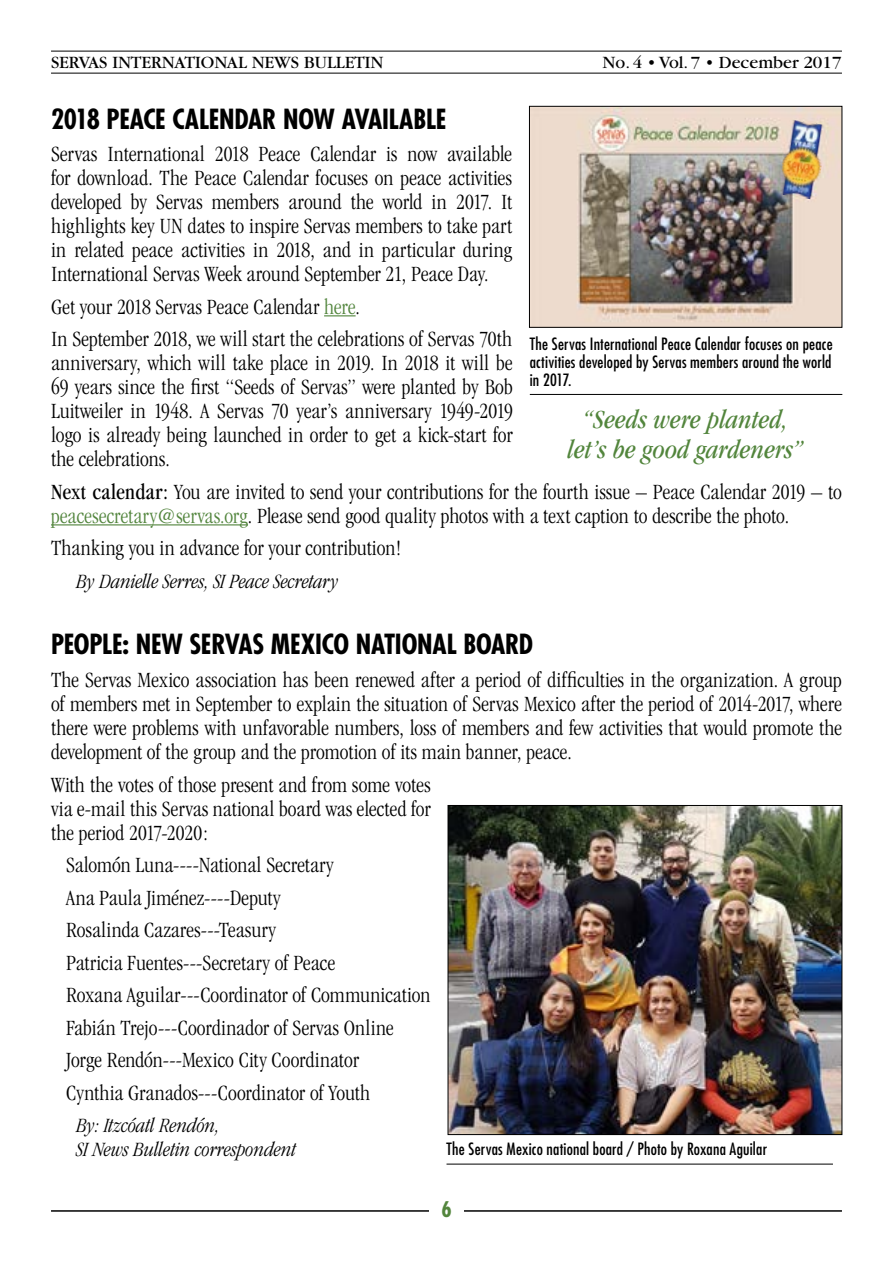
<style>
.page{position:relative;width:893px;height:1263px;background:#fff}
.page>*{position:absolute;margin:0;border:0;box-sizing:border-box;transform-origin:0 0}
.t1{font:700 condensed 27px "Futura Std";letter-spacing:-.01em;color:#000}
.t2{font:italic condensed 27px/30px "Garamond";letter-spacing:.01em;color:#52853c;text-align:center}
.t3{font:300 condensed 22.5px/24px "Garamond";letter-spacing:.005em;color:#000;text-align:justify}
.t4{font:italic 300 condensed 21px/24px "Garamond";color:#000}
.t5{font:700 condensed 21px "Futura Std";color:#52853c}
.t6{font:18px "Garamond";color:#000}
.t7{font:condensed 16.5px/18px "Futura Std";letter-spacing:.015em;color:#000;text-align:justify}
.s1{color:#52853d}
.s2{font-weight:400}
</style>
<div class="page">
<hr style="left:51px;top:1210px;width:791px;height:2px;background:#000">
<div style="left:429px;top:1199px;width:35px;height:27px;background:#fff"></div>
<hr style="left:51px;top:51px;width:791px;height:1px;background:#000">
<hr style="left:51px;top:73px;width:791px;height:1px;background:#000">
<hr style="left:324px;top:315px;width:32px;height:1px;background:#52853d">
<hr style="left:51px;top:524px;width:197px;height:1px;background:#52853d">
<hr style="left:446px;top:1164px;width:387px;height:1px;background:#000">
<img style="left:450px;top:807px;width:390px;height:326px">
<div style="left:448px;top:805px;width:394px;height:330px;border:1px solid #000"></div>
<img style="left:531px;top:108px;width:309px;height:218px">
<div style="left:529px;top:106px;width:313px;height:222px;border:1px solid #000"></div>
<hr style="left:530px;top:394px;width:312px;height:1px;background:#000">
<img style="left:778px;top:119px;width:50px;height:81px">
<p class="t6" style="left:51px;top:53px;width:334px">SERVAS INTERNATIONAL NEWS BULLETIN</p>
<p class="t6" style="left:603px;top:53px;width:240px">No. 4 • Vol. 7 • December 2017</p>
<p class="t1" style="left:51px;top:102px;width:397px">2018 PEACE CALENDAR NOW AVAILABLE</p>
<p class="t3" style="left:51px;top:142px;width:463px">Servas International 2018 Peace Calendar is now available for download. The Peace Calendar focuses on peace activities developed by Servas members around the world in 2017. It highlights key UN dates to inspire Servas members to take part in related peace activities in 2018, and in particular during International Servas Week around September 21, Peace Day.</p>
<p class="t3" style="left:51px;top:290px;width:463px;line-height:32.5px">Get your 2018 Servas Peace Calendar <span class="s1">here</span>.<br>In September 2018, we will start the celebrations of Servas 70th</p>
<p class="t3" style="left:51px;top:351px;width:463px">anniversary, which will take place in 2019. In 2018 it will be 69 years since the first “Seeds of Servas” were planted by Bob Luitweiler in 1948. A Servas 70 year’s anniversary 1949-2019 logo is already being launched in order to get a kick-start for the celebrations.</p>
<p class="t3" style="left:51px;top:480px;width:792px"><span class="s2">Next calendar:</span> You are invited to send your contributions for the fourth issue – Peace Calendar 2019 – to <span class="s1">peacesecretary@servas.org</span>. Please send good quality photos with a text caption to describe the photo.</p>
<p class="t3" style="left:51px;top:536px;width:351px">Thanking you in advance for your contribution!</p>
<p class="t4" style="left:77px;top:569px;width:263px">By Danielle Serres, SI Peace Secretary</p>
<p class="t7" style="left:530px;top:334px;width:304px">The Servas International Peace Calendar focuses on peace activities developed by Servas members around the world in 2017.</p>
<p class="t2" style="left:568px;top:405px;width:237px">“Seeds were planted, let’s be good gardeners”</p>
<p class="t1" style="left:51px;top:628px;width:484px">PEOPLE: NEW SERVAS MEXICO NATIONAL BOARD</p>
<p class="t3" style="left:51px;top:668px;width:793px">The Servas Mexico association has been renewed after a period of difficulties in the organization. A group of members met in September to explain the situation of Servas Mexico after the period of 2014-2017, where there were problems with unfavorable numbers, loss of members and few activities that would promote the development of the group and the promotion of its main banner, peace.</p>
<p class="t3" style="left:51px;top:772px;width:381px">With the votes of those present and from some votes via e-mail this Servas national board was elected for the period 2017-2020:</p>
<p class="t3" style="left:66px;top:849px;width:366px;line-height:32.5px;text-align:left">Salomón Luna----National Secretary<br>Ana Paula Jiménez----Deputy<br>Rosalinda Cazares---Teasury<br>Patricia Fuentes---Secretary of Peace<br>Roxana Aguilar---Coordinator of Communication Fabián Trejo---Coordinador of Servas Online Jorge Rendón---Mexico City Coordinator<br>Cynthia Granados---Coordinator of Youth</p>
<p class="t4" style="left:77px;top:1113px;width:221px">By: Itzcóatl Rendón,<br>SI News Bulletin correspondent</p>
<p class="t7" style="left:446px;top:1140px;width:322px">The Servas Mexico national board / Photo by Roxana Aguilar</p>
<p class="t5" style="left:442px;top:1196px;width:12px">6</p>
</div>
